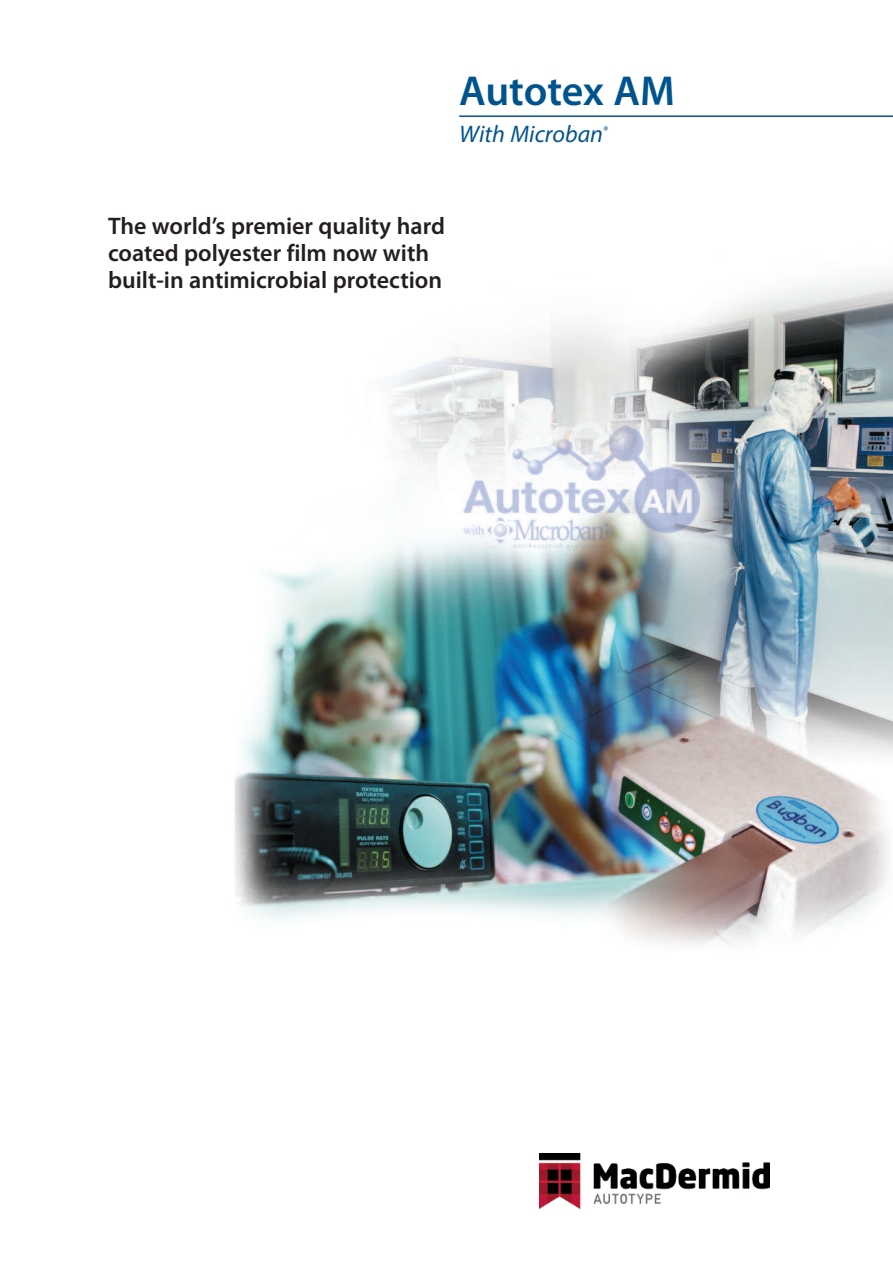
<style>
.page{position:relative;width:893px;height:1263px;background:#fff}
.page>*{position:absolute;margin:0;border:0;box-sizing:border-box;transform-origin:0 0}
.t1{font:600 42px "Myriad Pro";letter-spacing:-.005em;color:#00548e}
.t2{font:600 24px/27px "Myriad Pro";color:#231f20}
.t3{font:italic 24px "Myriad Hebrew";color:#00548e}
</style>
<div class="page">
<hr style="left:459px;top:115px;width:434px;height:2px;background:#00548e">
<img style="left:234px;top:276px;width:659px;height:669px">
<img style="left:540px;top:1153px;width:230px;height:55px">
<h1 class="t1" style="left:459px;top:75px;width:217px">Autotex AM</h1>
<p class="t3" style="left:459px;top:125px;width:150px">With Microban<sup>®</sup></p>
<p class="t2" style="left:108px;top:214px;width:338px">The world’s premier quality hard coated polyester film now with built-in antimicrobial protection</p>
</div>
